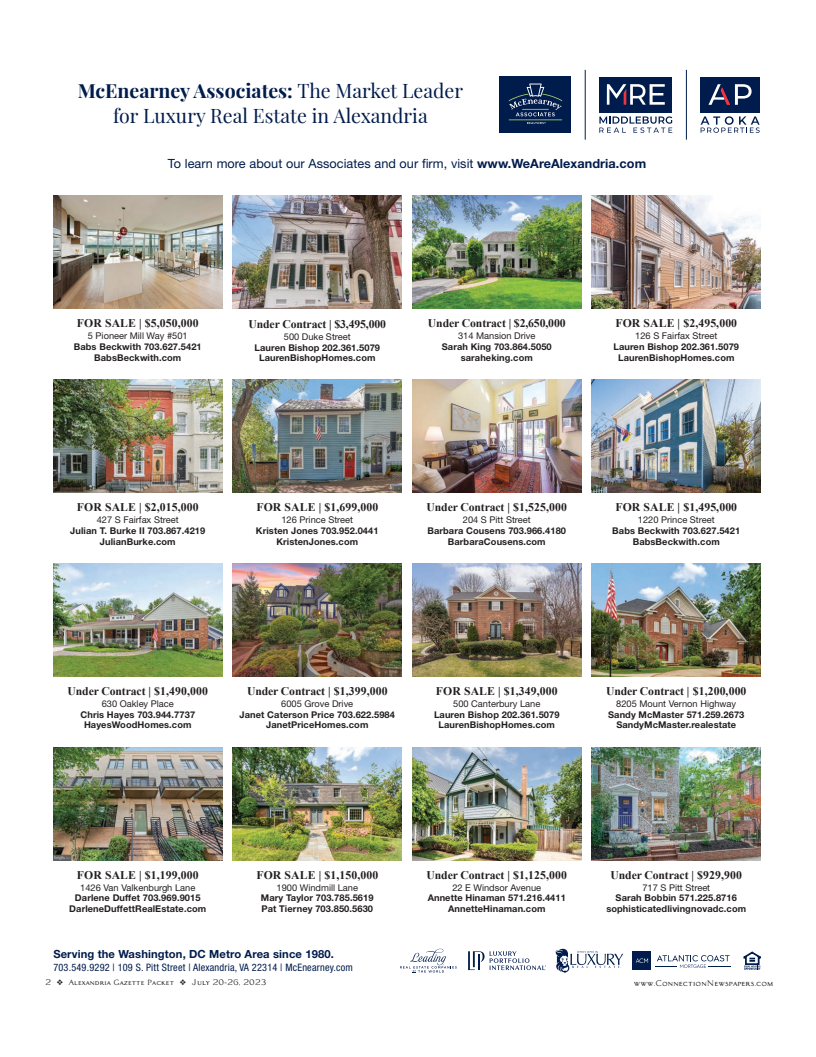
<style>
.page{position:relative;width:816px;height:1057px;background:#fff}
.page>*{position:absolute;margin:0;border:0;box-sizing:border-box;transform-origin:0 0}
.t1{font:19.5px/24.4px "Playfair Display";color:#001c4c;text-align:center}
.t2{font:12.7px "Helvetica Neue LT Std";letter-spacing:.005em;color:#001c4c}
.t3{font:700 11.7px "Times New Roman";color:#231f20}
.t4{font:700 11.2px "Helvetica Neue LT Std";letter-spacing:.01em;color:#001c4c}
.t5{font:condensed 10.3px "Helvetica Neue LT Std";letter-spacing:.02em;color:#001c4c}
.t6{font:700 9.3px/10.7px "Helvetica Neue LT Std";letter-spacing:.01em;color:#231f20;text-align:center}
.t7{font:8px "Architect Bold V";color:#231f20}
.t8{font:7.4px "Architect Bold V";color:#231f20}
.s1{font-weight:700}
.s2{font-weight:400}
.s3{font-size:8px}
</style>
<div class="page">
<svg style="left:743px;top:951px;width:18px;height:18px"></svg>
<svg style="left:468px;top:951px;width:16px;height:18px"></svg>
<svg style="left:490px;top:951px;width:56px;height:18px"></svg>
<svg style="left:555px;top:948px;width:68px;height:24px"></svg>
<svg style="left:400px;top:948px;width:57px;height:25px"></svg>
<div style="left:632px;top:951px;width:19px;height:18px;background:#001c4c"></div>
<svg style="left:636px;top:958px;width:12px;height:4px"></svg>
<svg style="left:655px;top:955px;width:76px;height:12px"></svg>
<div style="left:700px;top:77px;width:59px;height:35px;background:#001c4c"></div>
<svg style="left:700px;top:116px;width:59px;height:17px"></svg>
<svg style="left:708px;top:84px;width:43px;height:21px"></svg>
<div style="left:500px;top:77px;width:71px;height:56px;background:#001c4c"></div>
<svg style="left:527px;top:122px;width:19px;height:2px"></svg>
<hr style="left:509px;top:119px;width:53px;height:1px;background:#add461">
<svg style="left:509px;top:83px;width:53px;height:33px"></svg>
<hr style="left:585px;top:70px;width:1px;height:70px;background:#001c4c">
<hr style="left:686px;top:70px;width:1px;height:70px;background:#001c4c">
<div style="left:599px;top:77px;width:73px;height:35px;background:#001c4c"></div>
<svg style="left:607px;top:84px;width:58px;height:21px"></svg>
<svg style="left:599px;top:116px;width:73px;height:17px"></svg>
<img style="left:53px;top:196px;width:169px;height:112px">
<img style="left:233px;top:196px;width:169px;height:112px">
<img style="left:412px;top:196px;width:169px;height:112px">
<img style="left:53px;top:379px;width:169px;height:113px">
<img style="left:233px;top:379px;width:169px;height:113px">
<img style="left:412px;top:379px;width:169px;height:113px">
<img style="left:592px;top:379px;width:169px;height:113px">
<img style="left:592px;top:196px;width:169px;height:112px">
<img style="left:53px;top:563px;width:169px;height:113px">
<img style="left:233px;top:563px;width:169px;height:113px">
<img style="left:412px;top:563px;width:169px;height:113px">
<img style="left:592px;top:563px;width:169px;height:113px">
<img style="left:53px;top:747px;width:169px;height:113px">
<img style="left:233px;top:747px;width:169px;height:113px">
<img style="left:412px;top:747px;width:169px;height:113px">
<img style="left:592px;top:747px;width:169px;height:113px">
<p class="t1" style="left:78px;top:77px;width:387px"><span class="s1">McEnearney Associates:</span> The Market Leader for Luxury Real Estate in Alexandria</p>
<p class="t2" style="left:168px;top:156px;width:480px">To learn more about our Associates and our firm, visit <span class="s1">www.WeAreAlexandria.com</span></p>
<p class="t3" style="left:77px;top:314px;width:123px">FOR SALE | $5,050,000</p>
<p class="t6" style="left:74px;top:330px;width:129px"><span class="s2">5 Pioneer Mill Way #501<br></span>Babs Beckwith 703.627.5421<br>BabsBeckwith.com</p>
<p class="t3" style="left:248px;top:315px;width:139px">Under Contract | $3,495,000</p>
<p class="t6" style="left:254px;top:331px;width:127px"><span class="s2">500 Duke Street<br></span>Lauren Bishop 202.361.5079<br>LaurenBishopHomes.com</p>
<p class="t3" style="left:428px;top:314px;width:139px">Under Contract | $2,650,000</p>
<p class="t6" style="left:442px;top:330px;width:111px"><span class="s2">314 Mansion Drive<br></span>Sarah King 703.864.5050 saraheking.com</p>
<p class="t3" style="left:615px;top:314px;width:123px">FOR SALE | $2,495,000</p>
<p class="t6" style="left:613px;top:330px;width:127px"><span class="s2">126 S Fairfax Street<br></span>Lauren Bishop 202.361.5079<br>LaurenBishopHomes.com</p>
<p class="t3" style="left:77px;top:498px;width:123px">FOR SALE | $2,015,000</p>
<p class="t6" style="left:70px;top:514px;width:137px"><span class="s2">427 S Fairfax Street<br></span>Julian T. Burke II 703.867.4219<br>JulianBurke.com</p>
<p class="t3" style="left:256px;top:498px;width:123px">FOR SALE | $1,699,000</p>
<p class="t6" style="left:256px;top:514px;width:124px"><span class="s2">126 Prince Street<br></span>Kristen Jones 703.952.0441<br>KristenJones.com</p>
<p class="t3" style="left:426px;top:498px;width:142px">Under Contract | $1,525,000</p>
<p class="t6" style="left:427px;top:514px;width:140px"><span class="s2">204 S Pitt Street<br></span>Barbara Cousens 703.966.4180<br>BarbaraCousens.com</p>
<p class="t3" style="left:615px;top:498px;width:123px">FOR SALE | $1,495,000</p>
<p class="t6" style="left:612px;top:514px;width:129px"><span class="s2">1220 Prince Street<br></span>Babs Beckwith 703.627.5421<br>BabsBeckwith.com</p>
<p class="t3" style="left:68px;top:682px;width:142px">Under Contract | $1,490,000</p>
<p class="t6" style="left:80px;top:697px;width:116px"><span class="s2">630 Oakley Place<br></span>Chris Hayes 703.944.7737<br>HayesWoodHomes.com</p>
<p class="t3" style="left:247px;top:682px;width:142px">Under Contract | $1,399,000</p>
<p class="t6" style="left:240px;top:697px;width:157px"><span class="s2">6005 Grove Drive<br></span>Janet Caterson Price 703.622.5984<br>JanetPriceHomes.com</p>
<p class="t3" style="left:436px;top:682px;width:123px">FOR SALE | $1,349,000</p>
<p class="t6" style="left:434px;top:697px;width:127px"><span class="s2">500 Canterbury Lane<br></span>Lauren Bishop 202.361.5079<br>LaurenBishopHomes.com</p>
<p class="t3" style="left:606px;top:682px;width:142px">Under Contract | $1,200,000</p>
<p class="t6" style="left:608px;top:697px;width:138px"><span class="s2">8205 Mount Vernon Highway<br></span>Sandy McMaster 571.259.2673<br>SandyMcMaster.realestate</p>
<p class="t3" style="left:77px;top:866px;width:123px">FOR SALE | $1,199,000</p>
<p class="t6" style="left:69px;top:881px;width:138px"><span class="s2">1426 Van Valkenburgh Lane<br></span>Darlene Duffet 703.969.9015<br>DarleneDuffettRealEstate.com</p>
<p class="t3" style="left:256px;top:866px;width:123px">FOR SALE | $1,150,000</p>
<p class="t6" style="left:261px;top:881px;width:114px"><span class="s2">1900 Windmill Lane<br></span>Mary Taylor 703.785.5619<br>Pat Tierney 703.850.5630</p>
<p class="t4" style="left:53px;top:947px;width:282px">Serving the Washington, DC Metro Area since 1980.</p>
<p class="t5" style="left:53px;top:960px;width:301px">703.549.9292 | 109 S. Pitt Street | Alexandria, VA 22314 | McEnearney.com</p>
<p class="t3" style="left:426px;top:866px;width:142px">Under Contract | $1,125,000</p>
<p class="t6" style="left:428px;top:881px;width:140px"><span class="s2">22 E Windsor Avenue<br></span>Annette Hinaman 571.216.4411<br>AnnetteHinaman.com</p>
<p class="t3" style="left:610px;top:866px;width:133px">Under Contract | $929,900</p>
<p class="t6" style="left:606px;top:881px;width:141px"><span class="s2">717 S Pitt Street<br></span>Sarah Bobbin 571.225.8716 sophisticatedlivingnovadc.com</p>
<p class="t8" style="left:45px;top:978px;width:223px"><span class="s3">2</span> ❖ Alexandria Gazette Packet ❖ <span class="s3">July 20-26, 2023</span></p>
<p class="t7" style="left:634px;top:978px;width:141px">www.ConnectionNewspapers.com</p>
</div>
